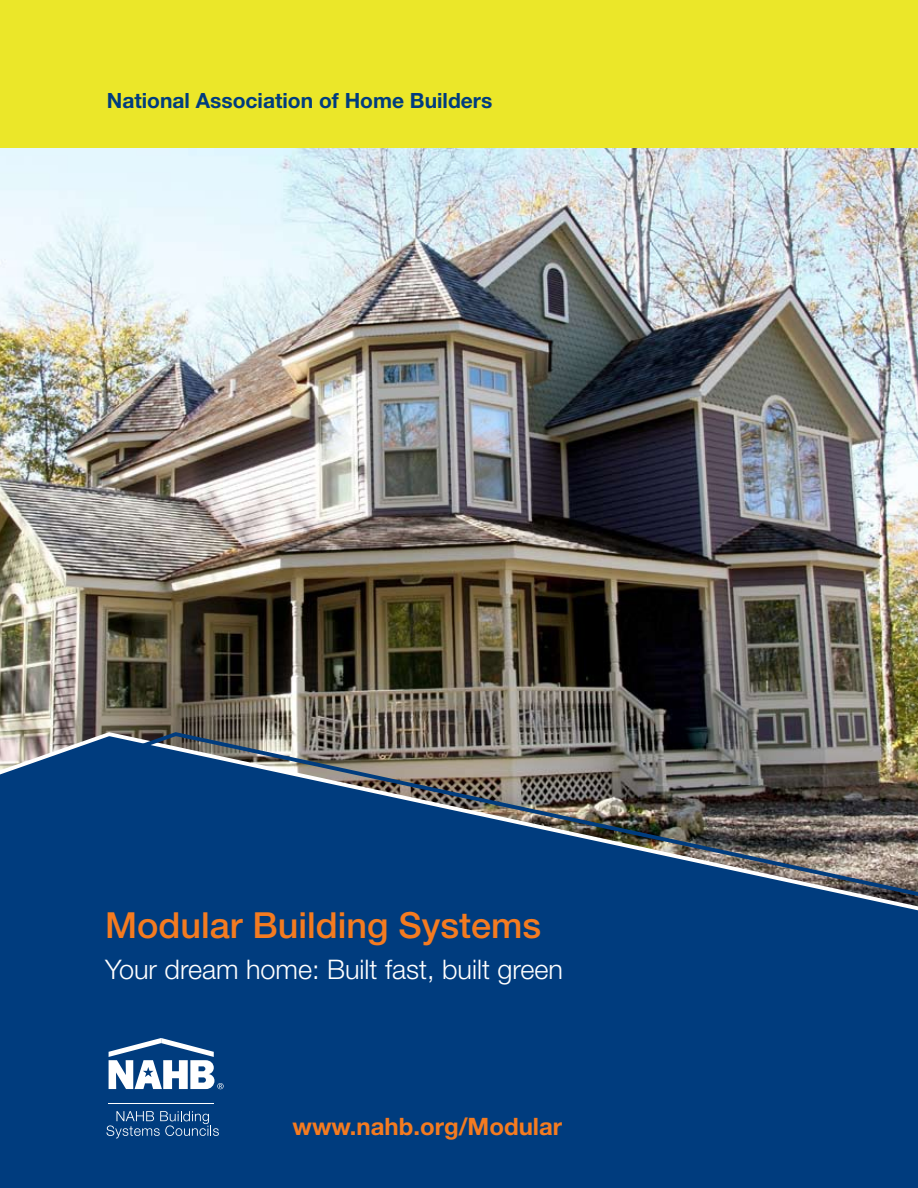
<style>
.page{position:relative;width:918px;height:1188px;background:#fff}
.page>*{position:absolute;margin:0;border:0;box-sizing:border-box;transform-origin:0 0}
.t1{font:500 36px "Helvetica Neue";color:#f47b20}
.t2{font:300 27px "Helvetica Neue";color:#fff}
.t3{font:700 24px "Helvetica Neue";color:#f47b20}
.t4{font:700 21px "Helvetica Neue";color:#003c7e}
</style>
<div class="page">
<img style="left:0;top:147px;width:918px;height:583px">
<div style="left:0;top:1033px;width:918px;height:155px;background:#003c7e"></div>
<svg style="left:0;top:730px;width:918px;height:303px;background:#204a78"></svg>
<hr style="left:109px;top:1103px;width:105px;height:1px;background:#fff">
<svg style="left:106px;top:1111px;width:113px;height:27px;background:#295b92"></svg>
<svg style="left:109px;top:1038px;width:115px;height:51px"></svg>
<div style="left:0;top:0;width:918px;height:147px;background:#ebe729"></div>
<p class="t4" style="left:107px;top:88px;width:387px">National Association of Home Builders</p>
<h1 class="t1" style="left:105px;top:904px;width:438px">Modular Building Systems</h1>
<p class="t2" style="left:105px;top:953px;width:460px">Your dream home: Built fast, built green</p>
<p class="t3" style="left:292px;top:1111px;width:271px">www.nahb.org/Modular</p>
</div>
